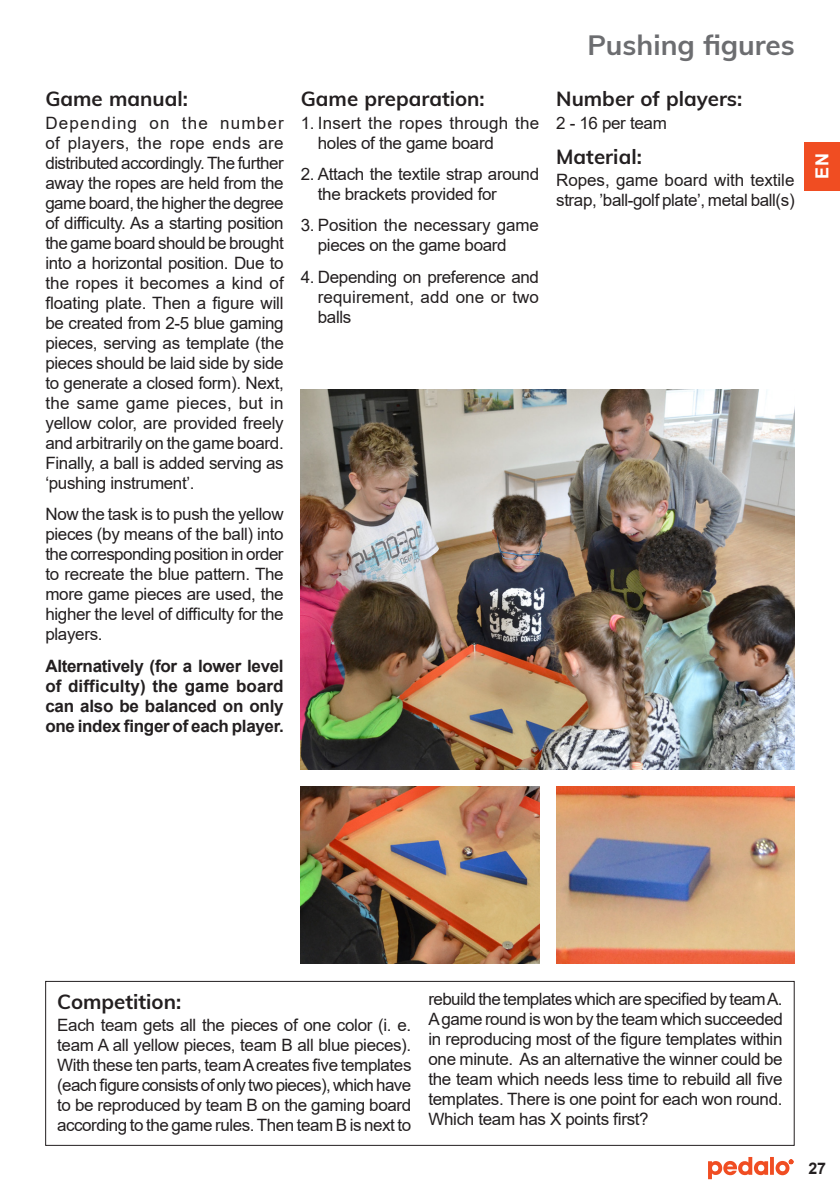
<style>
.page{position:relative;width:840px;height:1191px;background:#fff}
.page>*{position:absolute;margin:0;border:0;box-sizing:border-box;transform-origin:0 0}
.Txt_-Headline{font:700 27.8px "Muli";color:#6c6d70}
.Art_-Bezeichnung{font:700 20.4px "Muli";color:#231f20}
.Register_Marker{font:700 18px "Arial";color:#fff}
.Fliestext{font:17px/20px "Arial";letter-spacing:-.02em;color:#231f20;text-align:justify}
.Fliestext-2{font:700 17px/20px "Arial";letter-spacing:-.015em;color:#231f20;text-align:justify}
.Fliestext-3{font:17px/20px "Arial";letter-spacing:.01em;color:#231f20}
.t1{font:700 16px "Arial";color:#231f20}
</style>
<div class="page">
<svg style="left:708px;top:1157px;width:84px;height:22px"></svg>
<div style="left:45px;top:981px;width:749px;height:164px;border:1px solid #231f20"></div>
<img style="left:300px;top:389px;width:494px;height:380px">
<img style="left:556px;top:786px;width:238px;height:177px">
<img style="left:300px;top:786px;width:239px;height:177px">
<div style="left:803px;top:142px;width:36px;height:48px;background:#f04d22"></div>
<p class="Art_-Bezeichnung" style="left:45px;top:84px;width:144px">Game manual:</p>
<p class="Fliestext" style="left:45px;top:113px;width:240px">Depending on the number of players, the rope ends are distributed accordingly. The further away the ropes are held from the game board, the higher the degree of difficulty. As a starting position the game board should be brought into a horizontal position. Due to the ropes it becomes a kind of floating plate. Then a figure will be created from 2-5 blue gaming pieces, serving as template (the pieces should be laid side by side to generate a closed form). Next, the same game pieces, but in yellow color, are provided freely and arbitrarily on the game board.<br>Finally, a ball is added serving as ‘pushing instrument’.</p>
<p class="Fliestext" style="left:45px;top:504px;width:240px">Now the task is to push the yellow pieces (by means of the ball) into the corresponding position in order to recreate the blue pattern. The more game pieces are used, the higher the level of difficulty for the players.</p>
<p class="Fliestext-2" style="left:45px;top:656px;width:240px">Alternatively (for a lower level of difficulty) the game board can also be balanced on only one index finger of each player.</p>
<p class="Art_-Bezeichnung" style="left:300px;top:84px;width:185px">Game preparation:</p>
<p class="Fliestext-3" style="left:317px;top:113px;width:223px;text-indent:-17px">1. Insert the ropes through the holes of the game board</p>
<p class="Fliestext" style="left:317px;top:164px;width:223px;text-indent:-17px">2. Attach the textile strap around the brackets provided for</p>
<p class="Fliestext" style="left:317px;top:215px;width:222px;text-indent:-17px">3. Position the necessary game pieces on the game board</p>
<p class="Fliestext" style="left:317px;top:267px;width:223px;text-indent:-17px">4. Depending on preference and requirement, add one or two balls</p>
<p class="Txt_-Headline" style="left:587px;top:25px;width:209px">Pushing figures</p>
<p class="Art_-Bezeichnung" style="left:556px;top:84px;width:187px">Number of players:</p>
<p class="Fliestext" style="left:556px;top:113px;width:112px">2 - 16 per team</p>
<p class="Art_-Bezeichnung" style="left:556px;top:142px;width:87px">Material:</p>
<p class="Fliestext" style="left:556px;top:170px;width:240px">Ropes, game board with textile strap, ’ball-golf plate’, metal ball(s)</p>
<p class="Register_Marker" style="left:809px;top:179px;width:27px;rotate:-90deg">EN</p>
<p class="Art_-Bezeichnung" style="left:57px;top:986px;width:125px">Competition:</p>
<p class="Fliestext" style="left:57px;top:1014px;width:355px">Each team gets all the pieces of one color (i. e. team A all yellow pieces, team B all blue pieces).<br>With these ten parts, team A creates five templates (each figure consists of only two pieces), which have to be reproduced by team B on the gaming board according to the game rules. Then team B is next to</p>
<p class="Fliestext" style="left:428px;top:989px;width:355px">rebuild the templates which are specified by team A.<br>A game round is won by the team which succeeded in reproducing most of the figure templates within one minute. As an alternative the winner could be the team which needs less time to rebuild all five templates. There is one point for each won round.<br>Which team has X points first?</p>
<p class="t1" style="left:807px;top:1157px;width:19px">27</p>
</div>
